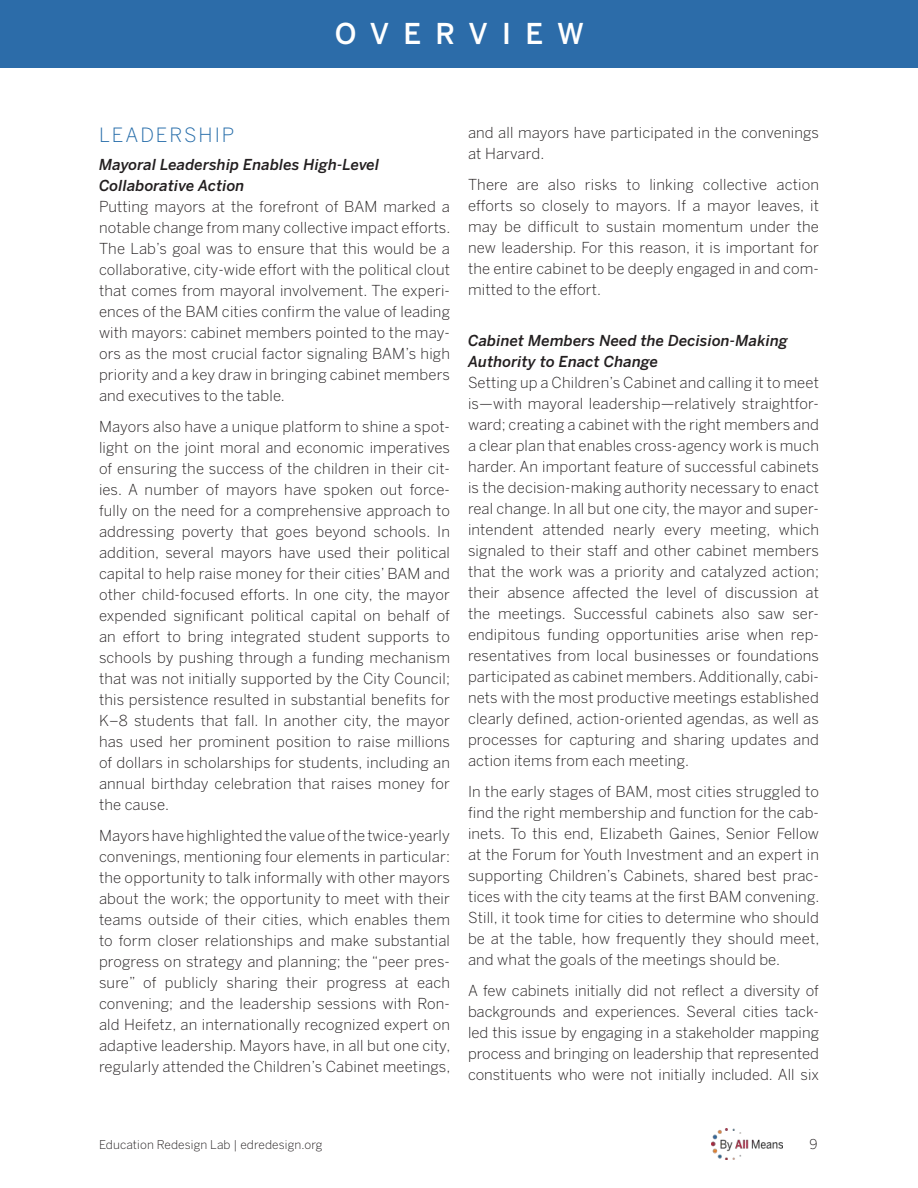
<style>
.page{position:relative;width:918px;height:1188px;background:#fff}
.page>*{position:absolute;margin:0;border:0;box-sizing:border-box;transform-origin:0 0}
.t1{font:500 28.5px "Benton Sans";letter-spacing:.5em;color:#fff}
.t2{font:300 19.5px "Benton Sans";letter-spacing:.1em;color:#256ca9}
.t3{font:300 15px/21px "Benton Sans";letter-spacing:.01em;color:#231f20;text-align:justify}
.t4{font:italic 500 15px/21px "Benton Sans";letter-spacing:.01em;color:#231f20}
.t5{font:300 13.5px "Benton Sans";color:#231f20}
.t6{font:300 12px "Benton Sans";letter-spacing:.01em;color:#231f20}
</style>
<div class="page">
<div style="left:0;top:0;width:918px;height:68px;background:#2c6ca9"></div>
<img style="left:712px;top:1128px;width:70px;height:32px">
<h1 class="t1" style="left:335px;top:17px;width:251px">OVERVIEW</h1>
<h2 class="t2" style="left:99px;top:123px;width:137px">LEADERSHIP</h2>
<p class="t4" style="left:99px;top:154px;width:282px">Mayoral Leadership Enables High-Level<br>Collaborative Action</p>
<p class="t3" style="left:99px;top:196px;width:353px">Putting mayors at the forefront of BAM marked a notable change from many collective impact efforts.<br>The Lab’s goal was to ensure that this would be a collaborative, city-wide effort with the political clout that comes from mayoral involvement. The experi&shy;ences of the BAM cities confirm the value of leading with mayors: cabinet members pointed to the may&shy;ors as the most crucial factor signaling BAM’s high priority and a key draw in bringing cabinet members and executives to the table.</p>
<p class="t3" style="left:99px;top:416px;width:353px">Mayors also have a unique platform to shine a spot&shy;light on the joint moral and economic imperatives of ensuring the success of the children in their cit&shy;ies. A number of mayors have spoken out force&shy;fully on the need for a comprehensive approach to addressing poverty that goes beyond schools. In addition, several mayors have used their political capital to help raise money for their cities’ BAM and other child-focused efforts. In one city, the mayor expended significant political capital on behalf of an effort to bring integrated student supports to schools by pushing through a funding mechanism that was not initially supported by the City Council; this persistence resulted in substantial benefits for K–8 students that fall. In another city, the mayor has used her prominent position to raise millions of dollars in scholarships for students, including an annual birthday celebration that raises money for the cause.</p>
<p class="t3" style="left:99px;top:824px;width:353px">Mayors have highlighted the value of the twice-yearly convenings, mentioning four elements in particular: the opportunity to talk informally with other mayors about the work; the opportunity to meet with their teams outside of their cities, which enables them to form closer relationships and make substantial progress on strategy and planning; the “peer pres&shy;sure” of publicly sharing their progress at each convening; and the leadership sessions with Ron&shy;ald Heifetz, an internationally recognized expert on adaptive leadership. Mayors have, in all but one city, regularly attended the Children’s Cabinet meetings,</p>
<p class="t3" style="left:468px;top:122px;width:353px">and all mayors have participated in the convenings at Harvard.</p>
<p class="t3" style="left:468px;top:174px;width:353px">There are also risks to linking collective action efforts so closely to mayors. If a mayor leaves, it may be difficult to sustain momentum under the new leadership. For this reason, it is important for the entire cabinet to be deeply engaged in and com&shy;mitted to the effort.</p>
<p class="t4" style="left:468px;top:330px;width:321px">Cabinet Members Need the Decision-Making<br>Authority to Enact Change</p>
<p class="t3" style="left:468px;top:372px;width:353px">Setting up a Children’s Cabinet and calling it to meet is—with mayoral leadership—relatively straightfor&shy;ward; creating a cabinet with the right members and a clear plan that enables cross-agency work is much harder. An important feature of successful cabinets is the decision-making authority necessary to enact real change. In all but one city, the mayor and super&shy;intendent attended nearly every meeting, which signaled to their staff and other cabinet members that the work was a priority and catalyzed action; their absence affected the level of discussion at the meetings. Successful cabinets also saw ser&shy;endipitous funding opportunities arise when rep&shy;resentatives from local businesses or foundations participated as cabinet members. Additionally, cabi&shy;nets with the most productive meetings established clearly defined, action-oriented agendas, as well as processes for capturing and sharing updates and action items from each meeting.</p>
<p class="t3" style="left:468px;top:781px;width:353px">In the early stages of BAM, most cities struggled to find the right membership and function for the cab&shy;inets. To this end, Elizabeth Gaines, Senior Fellow at the Forum for Youth Investment and an expert in supporting Children’s Cabinets, shared best prac&shy;tices with the city teams at the first BAM convening.<br>Still, it took time for cities to determine who should be at the table, how frequently they should meet, and what the goals of the meetings should be.</p>
<p class="t3" style="left:468px;top:980px;width:353px">A few cabinets initially did not reflect a diversity of backgrounds and experiences. Several cities tack&shy;led this issue by engaging in a stakeholder mapping process and bringing on leadership that represented constituents who were not initially included. All six</p>
<p class="t6" style="left:99px;top:1138px;width:225px">Education Redesign Lab | edredesign.org</p>
<p class="t5" style="left:809px;top:1136px;width:10px">9</p>
</div>
